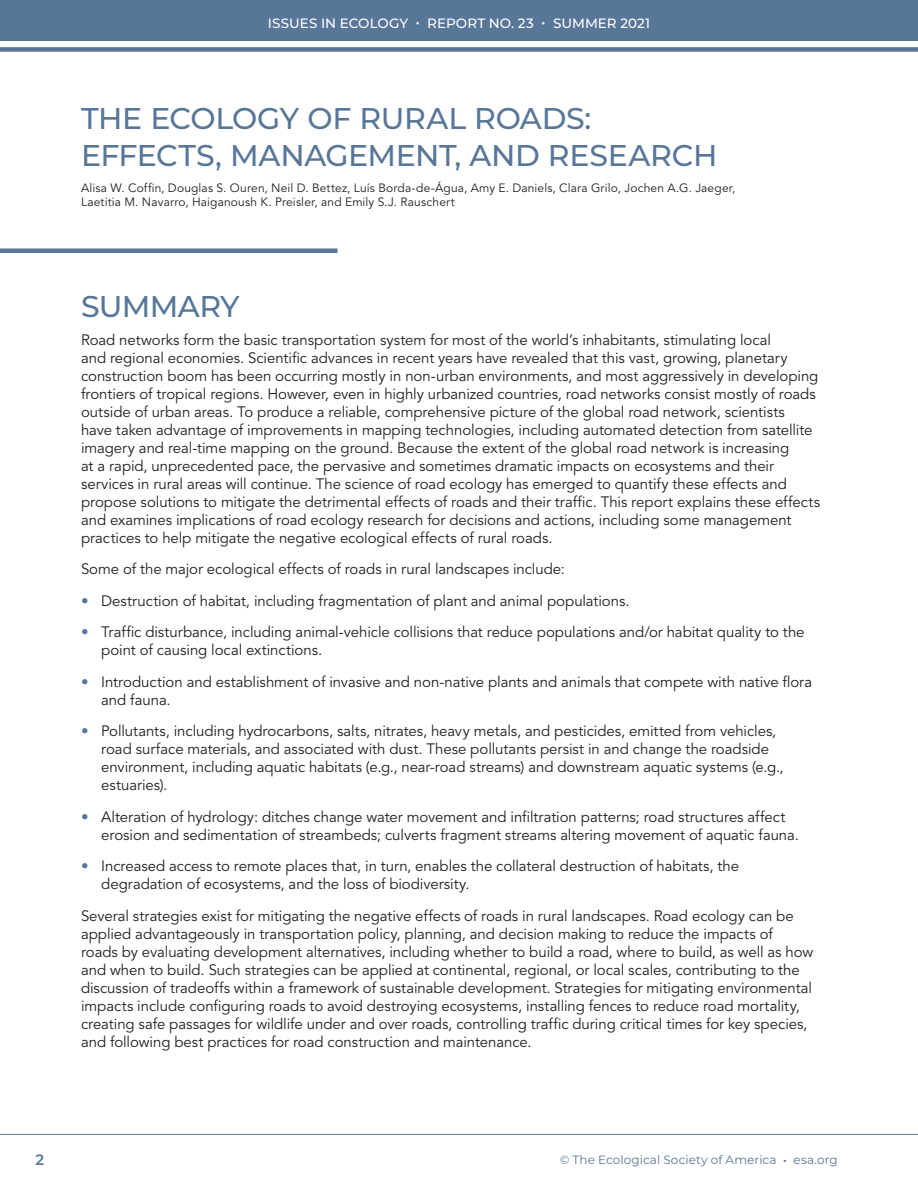
<style>
.page{position:relative;width:918px;height:1188px;background:#fff}
.page>*{position:absolute;margin:0;border:0;box-sizing:border-box;transform-origin:0 0}
.t1{font:500 30px "Montserrat";letter-spacing:-.015em;color:#587698}
.t2{font:15px/18px "Avenir LT Std";letter-spacing:-.005em;color:#231f20}
.t3{font:600 15px "Montserrat";color:#587698}
.t4{font:500 13.5px "Montserrat";letter-spacing:.005em;color:#fff}
.t5{font:12px "Avenir LT Std";letter-spacing:.015em;color:#231f20}
.t6{font:12px "Montserrat";letter-spacing:.005em;color:#587698}
.s1{color:#587698}
.s2{font-size:15px}
</style>
<div class="page">
<div style="left:0;top:0;width:918px;height:41px;background:#587698"></div>
<div style="left:0;top:47px;width:918px;height:5px;background:#587698"></div>
<hr style="left:0;top:1134px;width:918px;height:1px;background:#587698">
<div style="left:0;top:248px;width:338px;height:5px;background:#587698"></div>
<p class="t4" style="left:268px;top:14px;width:384px">ISSUES IN ECOLOGY • REPORT NO. 23 • SUMMER 2021</p>
<p class="t1" style="left:81px;top:97px;width:512px">THE ECOLOGY OF RURAL ROADS:</p>
<p class="t1" style="left:81px;top:135px;width:638px">EFFECTS, MANAGEMENT, AND RESEARCH</p>
<p class="t5" style="left:81px;top:181px;width:656px">Alisa W. Coffin, Douglas S. Ouren, Neil D. Bettez, Luís Borda-de-Água, Amy E. Daniels, Clara Grilo, Jochen A.G. Jaeger,</p>
<p class="t5" style="left:81px;top:195px;width:375px">Laetitia M. Navarro, Haiganoush K. Preisler, and Emily S.J. Rauschert</p>
<p class="t1" style="left:81px;top:286px;width:160px">SUMMARY</p>
<p class="t2" style="left:81px;top:331px;width:741px">Road networks form the basic transportation system for most of the world’s inhabitants, stimulating local<br>and regional economies. Scientific advances in recent years have revealed that this vast, growing, planetary construction boom has been occurring mostly in non-urban environments, and most aggressively in developing frontiers of tropical regions. However, even in highly urbanized countries, road networks consist mostly of roads outside of urban areas. To produce a reliable, comprehensive picture of the global road network, scientists<br>have taken advantage of improvements in mapping technologies, including automated detection from satellite imagery and real-time mapping on the ground. Because the extent of the global road network is increasing<br>at a rapid, unprecedented pace, the pervasive and sometimes dramatic impacts on ecosystems and their services in rural areas will continue. The science of road ecology has emerged to quantify these effects and propose solutions to mitigate the detrimental effects of roads and their traffic. This report explains these effects and examines implications of road ecology research for decisions and actions, including some management practices to help mitigate the negative ecological effects of rural roads.</p>
<p class="t2" style="left:81px;top:561px;width:485px">Some of the major ecological effects of roads in rural landscapes include:</p>
<p class="t2" style="left:81px;top:592px;width:550px"><span class="s1">•</span> Destruction of habitat, including fragmentation of plant and animal populations.</p>
<p class="t2" style="left:101px;top:624px;width:705px;text-indent:-20px"><span class="s1">•</span> Traffic disturbance, including animal-vehicle collisions that reduce populations and/or habitat quality to the point of causing local extinctions.</p>
<p class="t2" style="left:101px;top:673px;width:712px;text-indent:-20px"><span class="s1">•</span> Introduction and establishment of invasive and non-native plants and animals that compete with native flora and fauna.</p>
<p class="t2" style="left:101px;top:723px;width:684px;text-indent:-20px"><span class="s1">•</span> Pollutants, including hydrocarbons, salts, nitrates, heavy metals, and pesticides, emitted from vehicles, road surface materials, and associated with dust. These pollutants persist in and change the roadside environment, including aquatic habitats (e.g., near-road streams) and downstream aquatic systems (e.g., estuaries).</p>
<p class="t2" style="left:101px;top:808px;width:699px;text-indent:-20px"><span class="s1">•</span> Alteration of hydrology: ditches change water movement and infiltration patterns; road structures affect erosion and sedimentation of streambeds; culverts fragment streams altering movement of aquatic fauna.</p>
<p class="t2" style="left:101px;top:858px;width:639px;text-indent:-20px"><span class="s1">•</span> Increased access to remote places that, in turn, enables the collateral destruction of habitats, the degradation of ecosystems, and the loss of biodiversity.</p>
<p class="t2" style="left:81px;top:907px;width:734px">Several strategies exist for mitigating the negative effects of roads in rural landscapes. Road ecology can be applied advantageously in transportation policy, planning, and decision making to reduce the impacts of roads by evaluating development alternatives, including whether to build a road, where to build, as well as how and when to build. Such strategies can be applied at continental, regional, or local scales, contributing to the discussion of tradeoffs within a framework of sustainable development. Strategies for mitigating environmental impacts include configuring roads to avoid destroying ecosystems, installing fences to reduce road mortality, creating safe passages for wildlife under and over roads, controlling traffic during critical times for key species, and following best practices for road construction and maintenance.</p>
<p class="t3" style="left:36px;top:1149px;width:10px">2</p>
<p class="t6" style="left:560px;top:1151px;width:279px">© The Ecological Society of America <span class="s2">•</span> esa.org</p>
</div>
